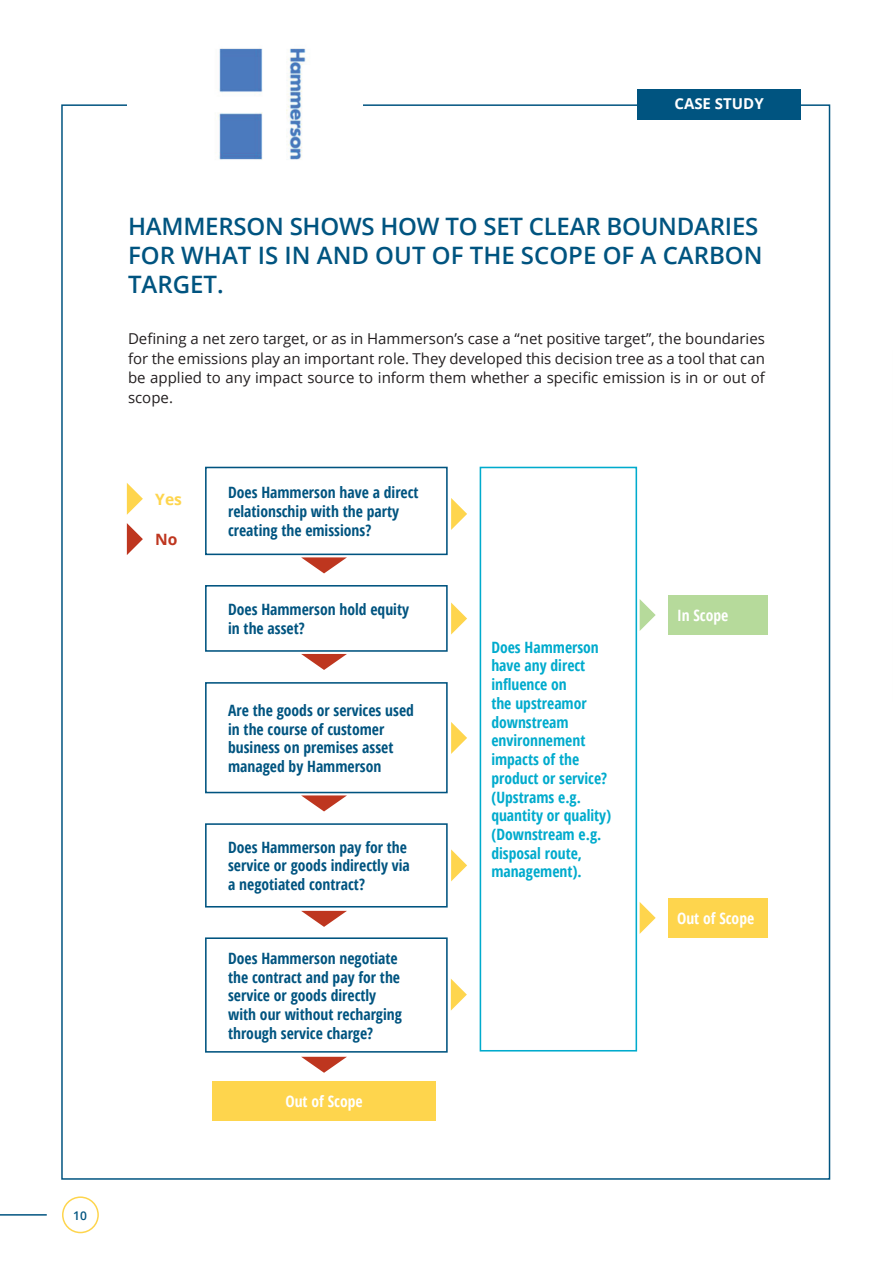
<style>
.page{position:relative;width:893px;height:1263px;background:#fff}
.page>*{position:absolute;margin:0;border:0;box-sizing:border-box;transform-origin:0 0}
.t1{font:600 24px/28.8px "Open Sans";letter-spacing:-.01em;color:#005480}
.t2{font:700 condensed 15.6px/18.8px "Open Sans";color:#005480}
.t3{font:700 condensed 15.6px/18.8px "Open Sans";color:#00abcd}
.t4{font:700 condensed 15.6px "Open Sans";color:#fff}
.t5{font:700 15.6px "Open Sans";color:#fed54d}
.t6{font:700 15.6px "Open Sans";color:#be361f}
.t7{font:15px/19.5px "Open Sans";color:#231f20;text-align:justify}
.t8{font:700 15px "Open Sans";color:#fff}
.t9{font:600 12px "Open Sans";color:#005480}
</style>
<div class="page">
<hr style="left:0;top:1214px;width:47px;height:1px;background:#005480">
<div style="left:62px;top:1196px;width:37px;height:37px;border:2px solid #fed54d;border-radius:50%"></div>
<img style="left:218px;top:48px;width:88px;height:112px">
<svg style="left:127px;top:483px;width:16px;height:32px"></svg>
<svg style="left:127px;top:523px;width:16px;height:32px"></svg>
<div style="left:205px;top:467px;width:243px;height:88px;background:#fff;border:2px solid #005480"></div>
<div style="left:480px;top:467px;width:157px;height:584px;background:#fff;border:2px solid #00abcd"></div>
<div style="left:205px;top:585px;width:243px;height:67px;background:#fff;border:2px solid #005480"></div>
<div style="left:205px;top:682px;width:243px;height:111px;background:#fff;border:2px solid #005480"></div>
<div style="left:205px;top:823px;width:243px;height:84px;background:#fff;border:2px solid #005480"></div>
<div style="left:205px;top:937px;width:243px;height:116px;background:#fff;border:2px solid #005480"></div>
<div style="left:212px;top:1082px;width:224px;height:39px;background:#fed54d"></div>
<div style="left:668px;top:898px;width:100px;height:39px;background:#fed54d"></div>
<div style="left:668px;top:595px;width:100px;height:39px;background:#b6da9b"></div>
<svg style="left:451px;top:498px;width:16px;height:32px"></svg>
<svg style="left:451px;top:602px;width:16px;height:32px"></svg>
<svg style="left:451px;top:722px;width:16px;height:32px"></svg>
<svg style="left:451px;top:849px;width:16px;height:32px"></svg>
<svg style="left:451px;top:979px;width:16px;height:31px"></svg>
<svg style="left:301px;top:557px;width:46px;height:16px"></svg>
<svg style="left:301px;top:654px;width:46px;height:16px"></svg>
<svg style="left:301px;top:795px;width:46px;height:16px"></svg>
<svg style="left:301px;top:911px;width:46px;height:16px"></svg>
<svg style="left:640px;top:902px;width:16px;height:32px"></svg>
<svg style="left:640px;top:599px;width:16px;height:32px"></svg>
<svg style="left:301px;top:1057px;width:46px;height:16px"></svg>
<div style="left:637px;top:89px;width:164px;height:31px;background:#005480"></div>
<p class="t8" style="left:674px;top:93px;width:91px">CASE STUDY</p>
<p class="t9" style="left:73px;top:1207px;width:15px">10</p>
<h1 class="t1" style="left:128px;top:211px;width:636px">HAMMERSON SHOWS HOW TO SET CLEAR BOUNDARIES<br>FOR WHAT IS IN AND OUT OF THE SCOPE OF A CARBON<br>TARGET.</h1>
<p class="t7" style="left:128px;top:329px;width:638px">Defining a net zero target, or as in Hammerson’s case a “net positive target”, the boundaries for the emissions play an important role. They developed this decision tree as a tool that can be applied to any impact source to inform them whether a specific emission is in or out of scope.</p>
<p class="t5" style="left:155px;top:488px;width:28px">Yes</p>
<p class="t6" style="left:155px;top:528px;width:24px">No</p>
<p class="t2" style="left:228px;top:483px;width:192px">Does Hammerson have a direct relationschip with the party creating the emissions?</p>
<p class="t2" style="left:228px;top:600px;width:183px">Does Hammerson hold equity in the asset?</p>
<p class="t2" style="left:228px;top:700px;width:187px">Are the goods or services used in the course of customer business on premises asset managed by Hammerson</p>
<p class="t2" style="left:228px;top:837px;width:183px">Does Hammerson pay for the service or goods indirectly via a negotiated contract?</p>
<p class="t2" style="left:228px;top:948px;width:175px">Does Hammerson negotiate the contract and pay for the service or goods directly with our without recharging through service charge?</p>
<p class="t4" style="left:285px;top:1091px;width:79px">Out of Scope</p>
<p class="t3" style="left:491px;top:637px;width:121px">Does Hammerson have any direct influence on<br>the upstreamor downstream environnement impacts of the product or service? (Upstrams e.g. quantity or quality) (Downstream e.g. disposal route, management).</p>
<p class="t4" style="left:677px;top:604px;width:53px">In Scope</p>
<p class="t4" style="left:677px;top:907px;width:79px">Out of Scope</p>
</div>
